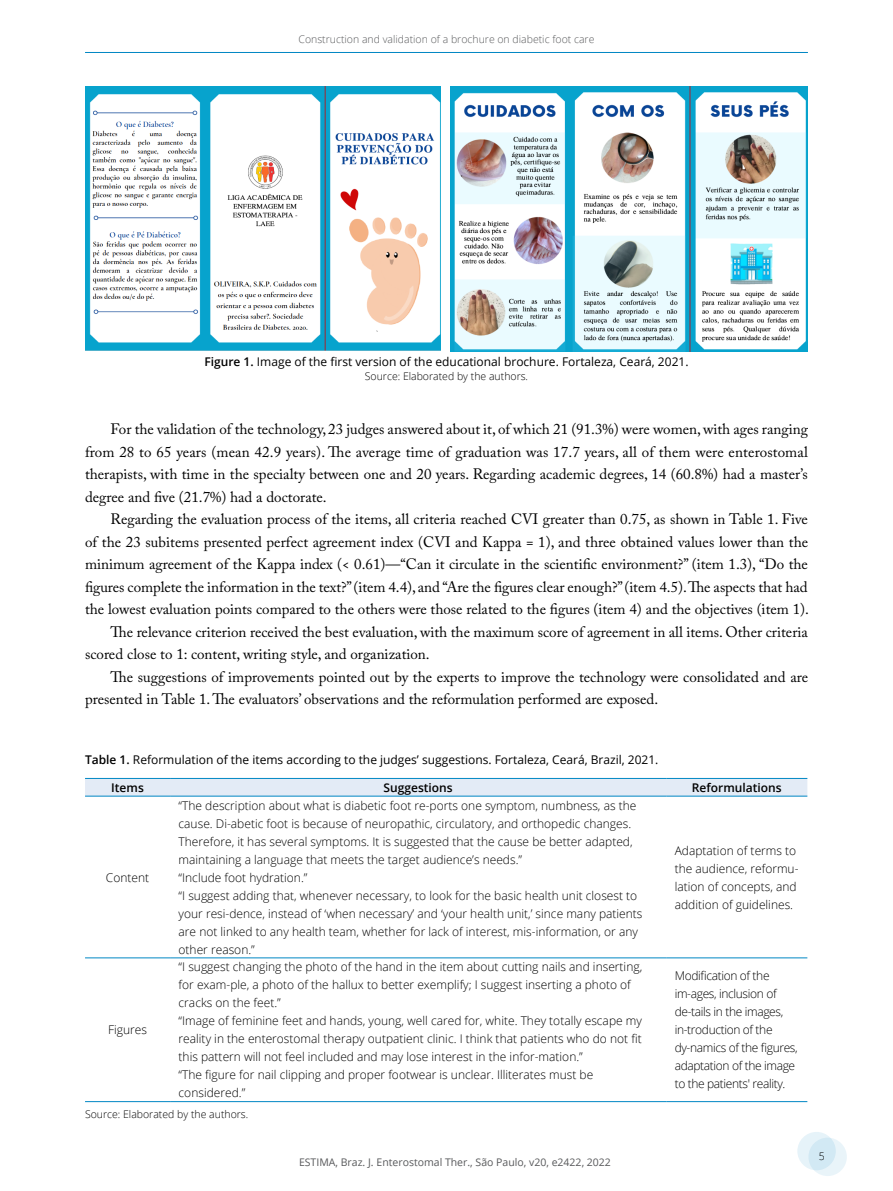
<style>
.page{position:relative;width:893px;height:1191px;background:#fff}
.page>*{position:absolute;margin:0;border:0;box-sizing:border-box;transform-origin:0 0}
.t1{font:15px/22.5px "Adobe Caslon Pro";color:#000;text-align:justify}
.t2{font:300 12px/18px "Open Sans";color:#000}
.t3{font:12px "Open Sans";color:#000}
.t4{font:300 12px/18px "Open Sans";letter-spacing:-.03em;color:#000}
.t5{font:600 12px "Open Sans";color:#000}
.t6{font:300 10.5px "Open Sans";color:#000}
.t7{font:10.5px "Open Sans";color:#58595b}
.t8{font:300 10.5px "Open Sans";color:#58595b}
.s1{font-weight:600}
</style>
<div class="page">
<div style="left:797px;top:1131px;width:39px;height:39px;background:#e6f3f9;border-radius:50%"></div>
<svg style="left:808px;top:1137px;width:39px;height:39px"></svg>
<hr style="left:85px;top:52px;width:723px;height:1px;background:#0087c4">
<img style="left:85px;top:86px;width:355px;height:264px">
<img style="left:450px;top:87px;width:358px;height:264px">
<div style="left:85px;top:779px;width:722px;height:16px;background:#e3ebf6"></div>
<hr style="left:85px;top:778px;width:85px;height:1px;background:#0087c4">
<hr style="left:170px;top:778px;width:496px;height:1px;background:#0087c4">
<hr style="left:666px;top:778px;width:141px;height:1px;background:#0087c4">
<hr style="left:85px;top:795px;width:85px;height:1px;background:#0087c4">
<hr style="left:170px;top:795px;width:496px;height:1px;background:#0087c4">
<hr style="left:666px;top:795px;width:141px;height:1px;background:#0087c4">
<hr style="left:85px;top:957px;width:85px;height:1px;background:#0087c4">
<hr style="left:170px;top:957px;width:496px;height:1px;background:#0087c4">
<hr style="left:666px;top:957px;width:141px;height:1px;background:#0087c4">
<hr style="left:85px;top:1101px;width:85px;height:1px;background:#0087c4">
<hr style="left:170px;top:1101px;width:496px;height:1px;background:#0087c4">
<hr style="left:666px;top:1101px;width:141px;height:1px;background:#0087c4">
<p class="t8" style="left:299px;top:32px;width:297px">Construction and validation of a brochure on diabetic foot care</p>
<p class="t3" style="left:204px;top:353px;width:486px"><span class="s1">Figure 1.</span> Image of the first version of the educational brochure. Fortaleza, Ceará, 2021.</p>
<p class="t6" style="left:365px;top:369px;width:165px">Source: Elaborated by the authors.</p>
<p class="t1" style="left:85px;top:417px;width:724px;text-indent:26px">For the validation of the technology, 23 judges answered about it, of which 21 (91.3%) were women, with ages ranging from 28 to 65 years (mean 42.9 years). The average time of graduation was 17.7 years, all of them were enterostomal therapists, with time in the specialty between one and 20 years. Regarding academic degrees, 14 (60.8%) had a master’s degree and five (21.7%) had a doctorate.</p>
<p class="t1" style="left:111px;top:507px;width:699px">Regarding the evaluation process of the items, all criteria reached CVI greater than 0.75, as shown in Table 1. Five</p>
<p class="t1" style="left:85px;top:530px;width:725px">of the 23 subitems presented perfect agreement index (CVI and Kappa = 1), and three obtained values lower than the</p>
<p class="t1" style="left:85px;top:552px;width:724px">minimum agreement of the Kappa index (&lt; 0.61)—“Can it circulate in the scientific environment?” (item 1.3), “Do the</p>
<p class="t1" style="left:85px;top:575px;width:724px">figures complete the information in the text?” (item 4.4), and “Are the figures clear enough?” (item 4.5). The aspects that had</p>
<p class="t1" style="left:85px;top:597px;width:725px">the lowest evaluation points compared to the others were those related to the figures (item 4) and the objectives (item 1).</p>
<p class="t1" style="left:111px;top:620px;width:699px">The relevance criterion received the best evaluation, with the maximum score of agreement in all items. Other criteria</p>
<p class="t1" style="left:85px;top:642px;width:346px">scored close to 1: content, writing style, and organization.</p>
<p class="t1" style="left:111px;top:665px;width:699px">The suggestions of improvements pointed out by the experts to improve the technology were consolidated and are</p>
<p class="t1" style="left:85px;top:687px;width:575px">presented in Table 1. The evaluators’ observations and the reformulation performed are exposed.</p>
<p class="t3" style="left:85px;top:751px;width:575px"><span class="s1">Table 1.</span> Reformulation of the items according to the judges’ suggestions. Fortaleza, Ceará, Brazil, 2021.</p>
<p class="t5" style="left:111px;top:779px;width:34px">Items</p>
<p class="t5" style="left:384px;top:779px;width:71px">Suggestions</p>
<p class="t5" style="left:692px;top:779px;width:91px">Reformulations</p>
<p class="t2" style="left:106px;top:868px;width:45px">Content</p>
<p class="t2" style="left:179px;top:796px;width:465px">“The description about what is diabetic foot re-ports one symptom, numbness, as the cause. Di-abetic foot is because of neuropathic, circulatory, and orthopedic changes.<br>Therefore, it has several symptoms. It is suggested that the cause be better adapted, maintaining a language that meets the target audience’s needs.”<br>“Include foot hydration.”<br>“I suggest adding that, whenever necessary, to look for the basic health unit closest to your resi-dence, instead of ‘when necessary’ and ‘your health unit,’ since many patients are not linked to any health team, whether for lack of interest, mis-information, or any other reason.”</p>
<p class="t2" style="left:675px;top:841px;width:125px">Adaptation of terms to the audience, reformu&shy;lation of concepts, and addition of guidelines.</p>
<p class="t2" style="left:179px;top:957px;width:465px">“I suggest changing the photo of the hand in the item about cutting nails and inserting, for exam-ple, a photo of the hallux to better exemplify; I suggest inserting a photo of cracks on the feet.”<br>“Image of feminine feet and hands, young, well cared for, white. They totally escape my reality in the enterostomal therapy outpatient clinic. I think that patients who do not fit this pattern will not feel included and may lose interest in the infor-mation.”<br>“The figure for nail clipping and proper footwear is unclear. Illiterates must be considered.”</p>
<p class="t4" style="left:675px;top:966px;width:125px">Modification of the im-ages, inclusion of de-tails in the images, in-troduction of the dy-namics of the figures, adaptation of the image to the patients' reality.</p>
<p class="t6" style="left:85px;top:1107px;width:165px">Source: Elaborated by the authors.</p>
<p class="t2" style="left:108px;top:1020px;width:40px">Figures</p>
<p class="t7" style="left:299px;top:1154px;width:313px">ESTIMA, Braz. J. Enterostomal Ther., São Paulo, v20, e2422, 2022</p>
<p class="t6" style="left:819px;top:1148px;width:7px">5</p>
</div>
